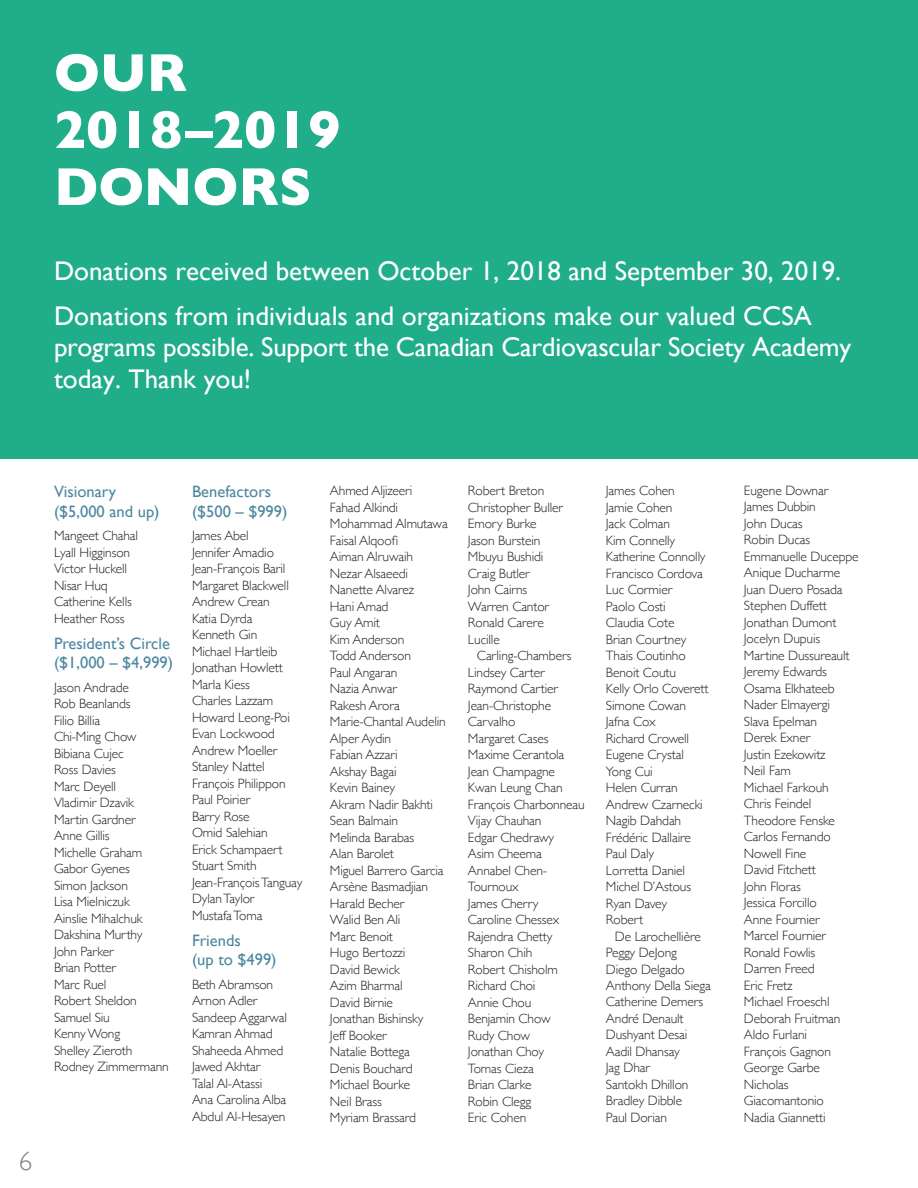
<style>
.page{position:relative;width:918px;height:1188px;background:#fff}
.page>*{position:absolute;margin:0;border:0;box-sizing:border-box;transform-origin:0 0}
.t1{font:700 54px/57px "Gill Sans";color:#fff}
.t2{font:27px/45px "Gill Sans";color:#fff}
.t3{font:300 27px "Gill Sans";color:#808285}
.t4{font:16.5px/19.5px "Gill Sans";color:#4f87a0}
.t5{font:300 13.5px/16.5px "Gill Sans";letter-spacing:-.01em;color:#231f20}
</style>
<div class="page">
<div style="left:0;top:0;width:918px;height:459px;background:#20ad8a"></div>
<h1 class="t1" style="left:54px;top:48px;width:288px">OUR<br>2018–2019<br>DONORS</h1>
<h2 class="t2" style="left:54px;top:250px;width:789px">Donations received between October 1, 2018 and September 30, 2019.<br>Donations from individuals and organizations make our valued CCSA</h2>
<h2 class="t2" style="left:54px;top:333px;width:799px;line-height:31.5px">programs possible. Support the Canadian Cardiovascular Society Academy today. Thank you!</h2>
<h2 class="t3" style="left:19px;top:1150px;width:15px">6</h2>
<p class="t4" style="left:54px;top:483px;width:107px">Visionary ($5,000 and up)</p>
<p class="t5" style="left:54px;top:528px;width:86px">Mangeet Chahal<br>Lyall Higginson<br>Victor Huckell<br>Nisar Huq<br>Catherine Kells<br>Heather Ross</p>
<p class="t4" style="left:54px;top:635px;width:121px">President’s Circle ($1,000 – $4,999)</p>
<p class="t5" style="left:54px;top:680px;width:116px">Jason Andrade<br>Rob Beanlands<br>Filio Billia<br>Chi-Ming Chow<br>Bibiana Cujec<br>Ross Davies<br>Marc Deyell<br>Vladimir Dzavik<br>Martin Gardner<br>Anne Gillis<br>Michelle Graham<br>Gabor Gyenes<br>Simon Jackson<br>Lisa Mielniczuk<br>Ainslie Mihalchuk<br>Dakshina Murthy<br>John Parker<br>Brian Potter<br>Marc Ruel<br>Robert Sheldon<br>Samuel Siu<br>Kenny Wong<br>Shelley Zieroth<br>Rodney Zimmermann</p>
<p class="t4" style="left:192px;top:483px;width:97px">Benefactors ($500 – $999)</p>
<p class="t5" style="left:192px;top:528px;width:112px">James Abel<br>Jennifer Amadio<br>Jean-François Baril<br>Margaret Blackwell<br>Andrew Crean<br>Katia Dyrda<br>Kenneth Gin<br>Michael Hartleib<br>Jonathan Howlett<br>Marla Kiess<br>Charles Lazzam<br>Howard Leong-Poi<br>Evan Lockwood<br>Andrew Moeller<br>Stanley Nattel<br>François Philippon<br>Paul Poirier<br>Barry Rose<br>Omid Salehian<br>Erick Schampaert<br>Stuart Smith<br>Jean-François Tanguay<br>Dylan Taylor<br>Mustafa Toma</p>
<p class="t4" style="left:192px;top:932px;width:86px">Friends<br>(up to $499)</p>
<p class="t5" style="left:192px;top:977px;width:96px">Beth Abramson<br>Arnon Adler<br>Sandeep Aggarwal<br>Kamran Ahmad<br>Shaheeda Ahmed<br>Jawed Akhtar<br>Talal Al-Atassi<br>Ana Carolina Alba<br>Abdul Al-Hesayen</p>
<p class="t5" style="left:330px;top:484px;width:119px">Ahmed Aljizeeri<br>Fahad Alkindi<br>Mohammad Almutawa<br>Faisal Alqoofi<br>Aiman Alruwaih<br>Nezar Alsaeedi<br>Nanette Alvarez<br>Hani Amad<br>Guy Amit<br>Kim Anderson<br>Todd Anderson<br>Paul Angaran<br>Nazia Anwar<br>Rakesh Arora<br>Marie-Chantal Audelin<br>Alper Aydin<br>Fabian Azzari<br>Akshay Bagai<br>Kevin Bainey<br>Akram Nadir Bakhti<br>Sean Balmain<br>Melinda Barabas<br>Alan Barolet<br>Miguel Barrero Garcia<br>Arsène Basmadjian<br>Harald Becher<br>Walid Ben Ali<br>Marc Benoit<br>Hugo Bertozzi<br>David Bewick<br>Azim Bharmal<br>David Birnie<br>Jonathan Bishinsky<br>Jeff Booker<br>Natalie Bottega<br>Denis Bouchard<br>Michael Bourke<br>Neil Brass<br>Myriam Brassard</p>
<p class="t5" style="left:468px;top:483px;width:97px">Robert Breton<br>Christopher Buller<br>Emory Burke<br>Jason Burstein<br>Mbuyu Bushidi<br>Craig Butler<br>John Cairns<br>Warren Cantor<br>Ronald Carere<br>Lucille</p>
<p class="t5" style="left:468px;top:648px;width:118px;text-indent:9px">Carling-Chambers<br>Lindsey Carter<br>Raymond Cartier<br>Jean-Christophe<br>Carvalho<br>Margaret Cases<br>Maxime Cerantola<br>Jean Champagne<br>Kwan Leung Chan<br>François Charbonneau<br>Vijay Chauhan<br>Edgar Chedrawy<br>Asim Cheema<br>Annabel Chen-<br>Tournoux<br>James Cherry<br>Caroline Chessex<br>Rajendra Chetty<br>Sharon Chih<br>Robert Chisholm<br>Richard Choi<br>Annie Chou<br>Benjamin Chow<br>Rudy Chow<br>Jonathan Choy<br>Tomas Cieza<br>Brian Clarke<br>Robin Clegg<br>Eric Cohen</p>
<p class="t5" style="left:606px;top:483px;width:104px">James Cohen<br>Jamie Cohen<br>Jack Colman<br>Kim Connelly<br>Katherine Connolly<br>Francisco Cordova<br>Luc Cormier<br>Paolo Costi<br>Claudia Cote<br>Brian Courtney<br>Thais Coutinho<br>Benoit Coutu<br>Kelly Orlo Coverett<br>Simone Cowan<br>Jafna Cox<br>Richard Crowell<br>Eugene Crystal<br>Yong Cui<br>Helen Curran<br>Andrew Czarnecki<br>Nagib Dahdah<br>Frédéric Dallaire<br>Paul Daly<br>Lorretta Daniel<br>Michel D’Astous<br>Ryan Davey<br>Robert</p>
<p class="t5" style="left:606px;top:929px;width:106px;text-indent:9px">De Larochellière<br>Peggy DeJong<br>Diego Delgado<br>Anthony Della Siega<br>Catherine Demers<br>André Denault<br>Dushyant Desai<br>Aadil Dhansay<br>Jag Dhar<br>Santokh Dhillon<br>Bradley Dibble<br>Paul Dorian</p>
<p class="t5" style="left:744px;top:483px;width:116px">Eugene Downar<br>James Dubbin<br>John Ducas<br>Robin Ducas<br>Emmanuelle Duceppe<br>Anique Ducharme<br>Juan Duero Posada<br>Stephen Duffett<br>Jonathan Dumont<br>Jocelyn Dupuis<br>Martine Dussureault<br>Jeremy Edwards<br>Osama Elkhateeb<br>Nader Elmayergi<br>Slava Epelman<br>Derek Exner<br>Justin Ezekowitz<br>Neil Fam<br>Michael Farkouh<br>Chris Feindel<br>Theodore Fenske<br>Carlos Fernando<br>Nowell Fine<br>David Fitchett<br>John Floras<br>Jessica Forcillo<br>Anne Fournier<br>Marcel Fournier<br>Ronald Fowlis<br>Darren Freed<br>Eric Fretz<br>Michael Froeschl<br>Deborah Fruitman<br>Aldo Furlani<br>François Gagnon<br>George Garbe<br>Nicholas<br>Giacomantonio<br>Nadia Giannetti</p>
</div>
